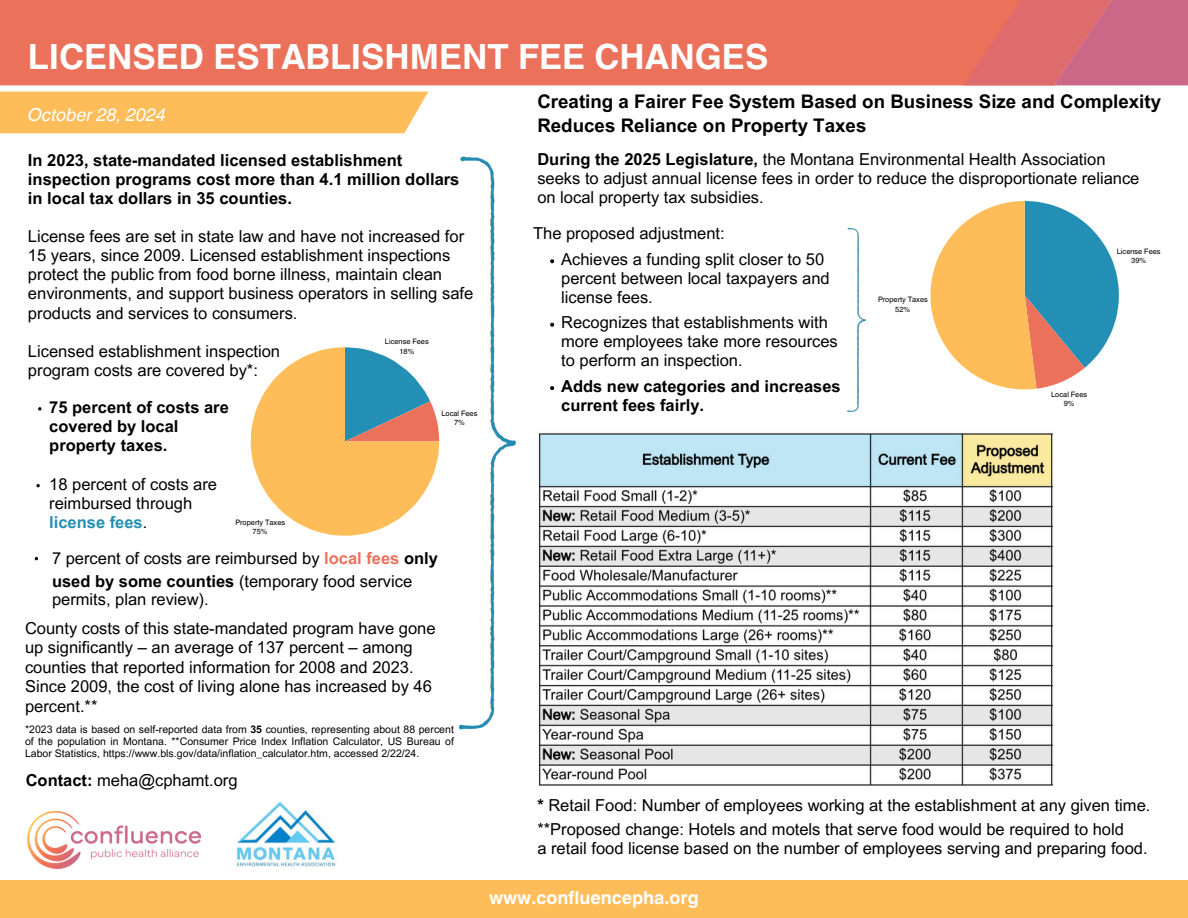
<style>
.page{position:relative;width:1188px;height:918px;background:#fff}
.page>*{position:absolute;margin:0;border:0;box-sizing:border-box;transform-origin:0 0}
.t1{font:700 34.8px "Helvetica World";color:#fff}
.t2{font:700 18.75px/23.7px "Arial MT Pro";color:#000}
.t3{font:700 18px "Helvetica World";color:#fff}
.t4{font:italic 18px "Helvetica World";color:#fff}
.t5{font:16.5px/19.2px "Arial MT Pro";color:#000}
.t6{font:700 16.5px/19.2px "Arial MT Pro";color:#000}
.t7{font:10.5px/12px "Arial MT Pro";color:#000;text-align:justify}
.t8{font:7.5px/9px "Helvetica World";color:#000;text-align:center}
.s1{font-weight:700;color:#248fb4}
.s2{font-weight:700;color:#ec715a}
.s3{font-weight:700}
</style>
<div class="page">
<img style="left:28px;top:812px;width:172px;height:57px">
<img style="left:234px;top:801px;width:105px;height:66px">
<img style="left:460px;top:156px;width:56px;height:574px">
<div style="left:0;top:880px;width:1188px;height:38px;background:#ffbd59"></div>
<div style="left:0;top:0;width:964px;height:85px;background:#ec715a"></div>
<svg style="left:964px;top:0;width:224px;height:85px"></svg>
<div style="left:0;top:92px;width:428px;height:41px;background:#ffbd59"></div>
<img style="left:847px;top:228px;width:18px;height:183px">
<svg style="left:251px;top:347px;width:188px;height:189px"></svg>
<svg style="left:930px;top:201px;width:189px;height:188px"></svg>
<svg style="left:36px;top:484px;width:4px;height:3px"></svg>
<svg style="left:38px;top:407px;width:3px;height:4px"></svg>
<img style="left:539px;top:433px;width:515px;height:353px">
<svg style="left:550px;top:259px;width:4px;height:4px"></svg>
<svg style="left:550px;top:323px;width:4px;height:4px"></svg>
<svg style="left:550px;top:386px;width:4px;height:4px"></svg>
<h6 class="t1" style="left:28px;top:28px;width:742px">LICENSED ESTABLISHMENT FEE CHANGES</h6>
<h5 class="t4" style="left:28px;top:100px;width:140px">October 28, 2024</h5>
<p class="t2" style="left:537px;top:92px;width:625px">Creating a Fairer Fee System Based on Business Size and Complexity<br>Reduces Reliance on Property Taxes</p>
<h5 class="t6" style="left:28px;top:152px;width:433px">In 2023, state-mandated licensed establishment inspection programs cost more than 4.1 million dollars in local tax dollars in 35 counties.</h5>
<h5 class="t5" style="left:28px;top:229px;width:447px">License fees are set in state law and have not increased for 15 years, since 2009. Licensed establishment inspections protect the public from food borne illness, maintain clean environments, and support business operators in selling safe products and services to consumers.</h5>
<p class="t5" style="left:28px;top:343px;width:254px">Licensed establishment inspection program costs are covered by*:</p>
<p class="t8" style="left:385px;top:337px;width:45px">License Fees</p>
<p class="t8" style="left:399px;top:347px;width:16px">18%</p>
<p class="t6" style="left:49px;top:400px;width:181px">75 percent of costs are covered by local property taxes.</p>
<h5 class="t5" style="left:49px;top:476px;width:169px">18 percent of costs are reimbursed through <span class="s1">license fees</span>.</h5>
<p class="t8" style="left:235px;top:518px;width:51px">Property Taxes</p>
<p class="t8" style="left:253px;top:527px;width:16px">75%</p>
<p class="t8" style="left:441px;top:409px;width:38px">Local Fees<br>7%</p>
<p class="t5" style="left:52px;top:549px;width:387px;line-height:22.5px">7 percent of costs are reimbursed by <span class="s2">local fees</span> <span class="s3">only used by some counties</span> (temporary food service</p>
<p class="t5" style="left:52px;top:591px;width:158px">permits, plan review).</p>
<h5 class="t5" style="left:25px;top:620px;width:412px">County costs of this state-mandated program have gone up significantly – an average of 137 percent – among counties that reported information for 2008 and 2023.<br>Since 2009, the cost of living alone has increased by 46 percent.**</h5>
<p class="t7" style="left:25px;top:725px;width:430px">*2023 data is based on self-reported data from <span class="s3">35</span> counties, representing about 88 percent of the population in Montana. **Consumer Price Index Inflation Calculator, US Bureau of Labor Statistics, https://www.bls.gov/data/inflation_calculator.htm, accessed 2/22/24.</p>
<p class="t5" style="left:26px;top:773px;width:213px"><span class="s3">Contact:</span> meha@cphamt.org</p>
<p class="t5" style="left:537px;top:151px;width:604px"><span class="s3">During the 2025 Legislature,</span> the Montana Environmental Health Association seeks to adjust annual license fees in order to reduce the disproportionate reliance on local property tax subsidies.</p>
<p class="t5" style="left:533px;top:226px;width:193px">The proposed adjustment:</p>
<h5 class="t5" style="left:561px;top:252px;width:270px">Achieves a funding split closer to 50 percent between local taxpayers and license fees.</h5>
<p class="t5" style="left:561px;top:315px;width:278px">Recognizes that establishments with more employees take more resources to perform an inspection.</p>
<p class="t6" style="left:561px;top:378px;width:281px">Adds new categories and increases current fees fairly.</p>
<h4 class="t8" style="left:878px;top:294px;width:51px;line-height:10.2px">Property Taxes<br>52%</h4>
<h5 class="t8" style="left:1117px;top:247px;width:45px">License Fees<br>39%</h5>
<h5 class="t8" style="left:1051px;top:390px;width:38px">Local Fees<br>9%</h5>
<p class="t5" style="left:537px;top:797px;width:615px"><span class="s3">*</span> Retail Food: Number of employees working at the establishment at any given time.</p>
<h2 class="t5" style="left:537px;top:821px;width:612px">**Proposed change: Hotels and motels that serve food would be required to hold<br>a retail food license based on the number of employees serving and preparing food.</h2>
<p class="t3" style="left:489px;top:883px;width:211px">www.confluencepha.org</p>
</div>
